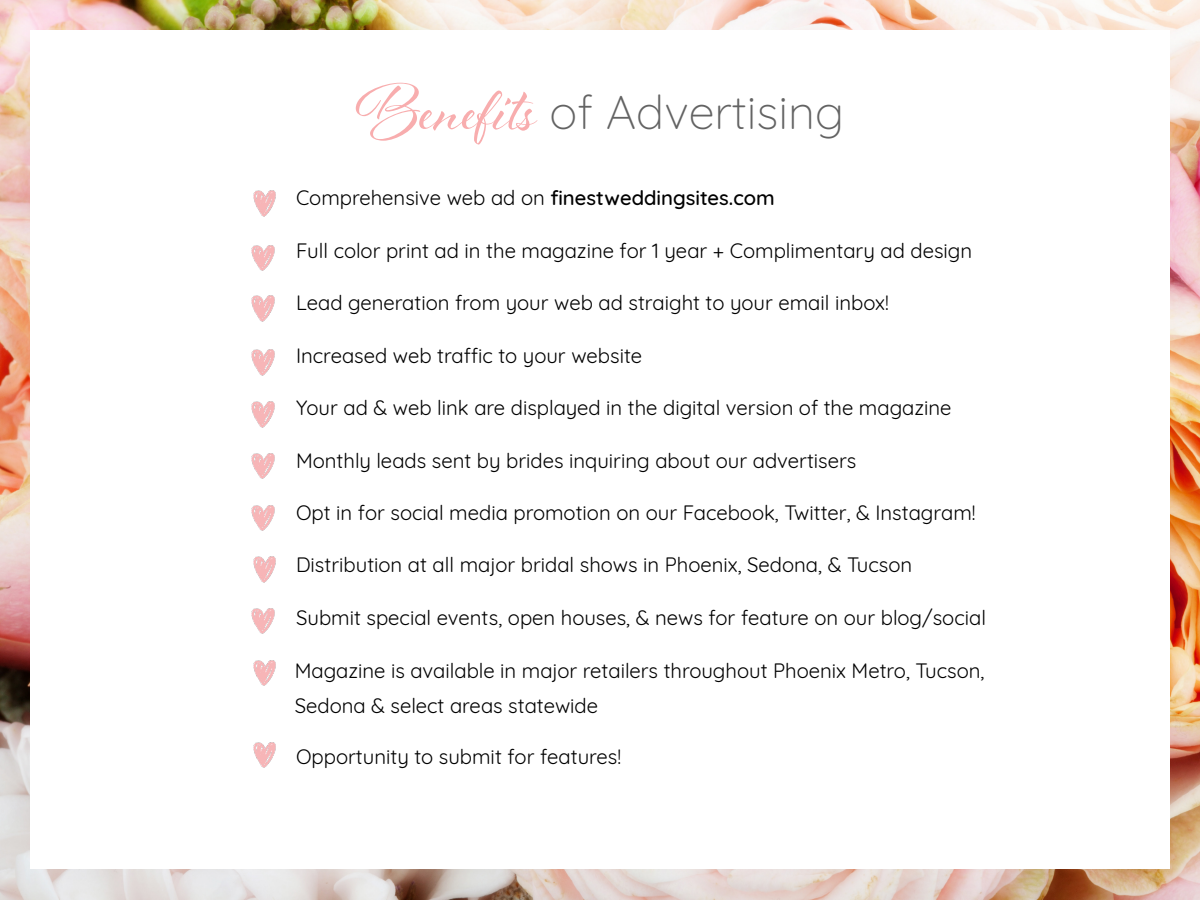
<style>
.page{position:relative;width:1200px;height:900px;background:#fff}
.page>*{position:absolute;margin:0;border:0;box-sizing:border-box;transform-origin:0 0}
.t1{font:300 47.1px "Quicksand";color:#636363}
.t2{font:20.25px/35.5px "Quicksand";color:#000}
.t3{font:500 20.25px "Quicksand";color:#000}
.s1{font-family:"Al Fresco";font-weight:400;font-size:70.65px;color:#f8adae}
.s2{font-weight:400}
</style>
<div class="page">
<img style="left:0;top:0;width:1200px;height:900px">
<div style="left:30px;top:31px;width:1140px;height:838px;background:#fff"></div>
<img style="left:253px;top:190px;width:23px;height:27px">
<img style="left:252px;top:245px;width:23px;height:26px">
<img style="left:252px;top:295px;width:23px;height:27px">
<img style="left:252px;top:349px;width:23px;height:27px">
<img style="left:252px;top:401px;width:23px;height:27px">
<img style="left:252px;top:453px;width:23px;height:26px">
<img style="left:252px;top:505px;width:23px;height:26px">
<img style="left:253px;top:556px;width:23px;height:27px">
<img style="left:252px;top:608px;width:23px;height:26px">
<img style="left:253px;top:742px;width:23px;height:26px">
<img style="left:253px;top:660px;width:23px;height:26px">
<p class="t1" style="left:356px;top:75px;width:490px"><span class="s1">Benefits</span> of Advertising</p>
<p class="t3" style="left:296px;top:182px;width:480px"><span class="s2">Comprehensive web ad on</span> finestweddingsites.com</p>
<p class="t2" style="left:296px;top:231px;width:678px">Full color print ad in the magazine for 1 year + Complimentary ad design</p>
<p class="t2" style="left:296px;top:283px;width:594px">Lead generation from your web ad straight to your email inbox!</p>
<p class="t2" style="left:296px;top:336px;width:348px">Increased web traffic to your website</p>
<p class="t2" style="left:296px;top:388px;width:657px">Your ad &amp; web link are displayed in the digital version of the magazine</p>
<p class="t2" style="left:296px;top:440px;width:562px">Monthly leads sent by brides inquiring about our advertisers</p>
<p class="t2" style="left:296px;top:493px;width:681px">Opt in for social media promotion on our Facebook, Twitter, &amp; Instagram!</p>
<p class="t2" style="left:296px;top:545px;width:618px">Distribution at all major bridal shows in Phoenix, Sedona, &amp; Tucson</p>
<p class="t2" style="left:296px;top:598px;width:691px">Submit special events, open houses, &amp; news for feature on our blog/social</p>
<p class="t2" style="left:295px;top:651px;width:691px">Magazine is available in major retailers throughout Phoenix Metro, Tucson,<br>Sedona &amp; select areas statewide</p>
<p class="t2" style="left:296px;top:737px;width:327px">Opportunity to submit for features!</p>
</div>
